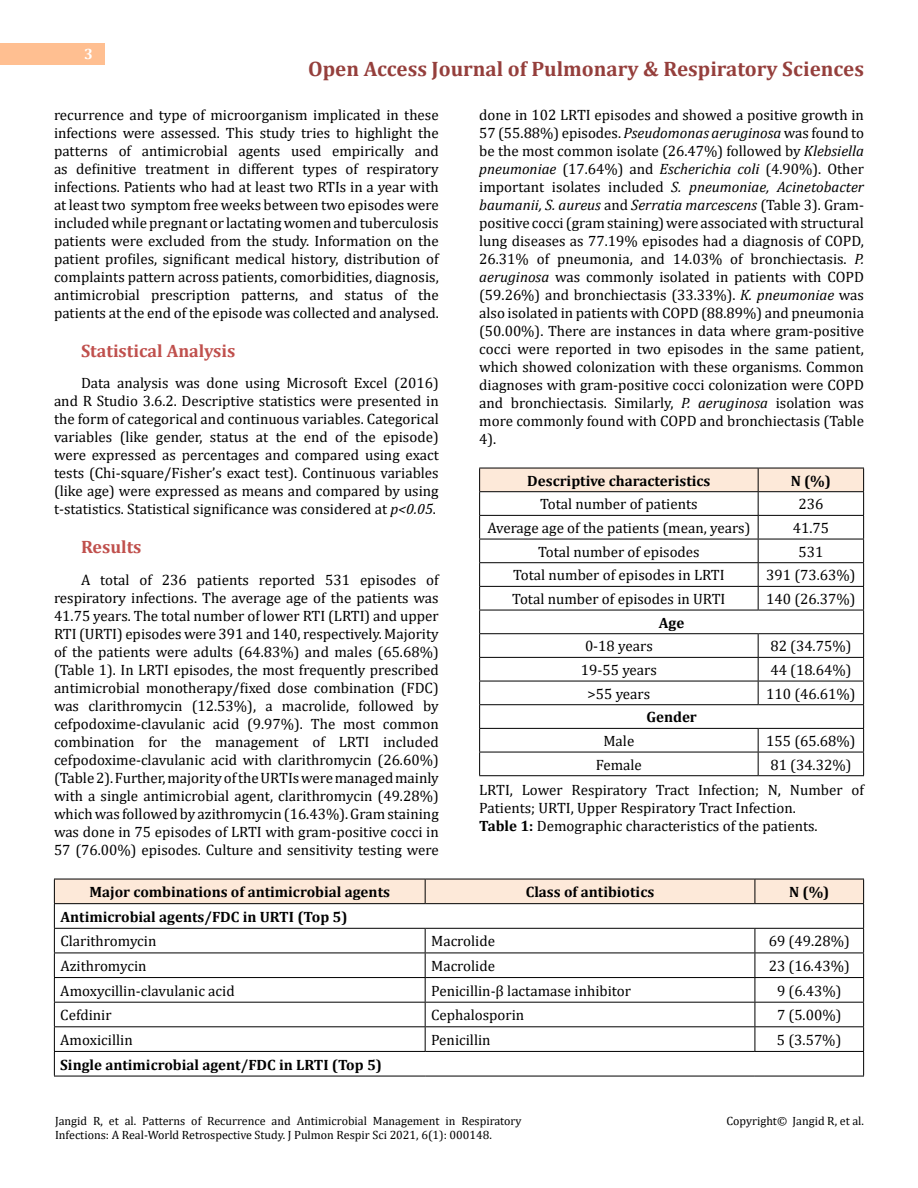
<style>
.page{position:relative;width:918px;height:1188px;background:#fff}
.page>*{position:absolute;margin:0;border:0;box-sizing:border-box;transform-origin:0 0}
.t1{font:700 21px "Cambria";color:#953f3c}
.t2{font:700 18px "Cambria";color:#c0504d}
.t3{font:15px/18px "Cambria";color:#000;text-align:justify}
.t4{font:700 15px "Cambria";color:#000}
.t5{font:700 15px "Cambria";color:#fff}
.t6{font:12px/14.4px "Cambria";color:#000}
.s1{font-style:italic}
.s2{font-weight:700}
</style>
<div class="page">
<div style="left:0;top:43px;width:105px;height:21px;background:#ffbf91"></div>
<hr style="left:479px;top:775px;width:279px;height:1px;background:#000">
<hr style="left:758px;top:775px;width:106px;height:1px;background:#000">
<svg style="left:479px;top:468px;width:385px;height:307px"></svg>
<hr style="left:54px;top:1076px;width:371px;height:1px;background:#000">
<hr style="left:425px;top:1076px;width:330px;height:1px;background:#000">
<hr style="left:755px;top:1076px;width:109px;height:1px;background:#000">
<svg style="left:54px;top:879px;width:810px;height:197px"></svg>
<p class="t5" style="left:84px;top:44px;width:10px">3</p>
<h1 class="t1" style="left:308px;top:54px;width:557px">Open Access Journal of Pulmonary &amp; Respiratory Sciences</h1>
<p class="t3" style="left:54px;top:105px;width:386px">recurrence and type of microorganism implicated in these infections were assessed. This study tries to highlight the patterns of antimicrobial agents used empirically and as definitive treatment in different types of respiratory infections. Patients who had at least two RTIs in a year with at least two symptom free weeks between two episodes were included while pregnant or lactating women and tuberculosis patients were excluded from the study. Information on the patient profiles, significant medical history, distribution of complaints pattern across patients, comorbidities, diagnosis, antimicrobial prescription patterns, and status of the patients at the end of the episode was collected and analysed.</p>
<p class="t2" style="left:81px;top:338px;width:156px">Statistical Analysis</p>
<p class="t3" style="left:54px;top:374px;width:386px;text-indent:27px">Data analysis was done using Microsoft Excel (2016) and R Studio 3.6.2. Descriptive statistics were presented in the form of categorical and continuous variables. Categorical variables (like gender, status at the end of the episode) were expressed as percentages and compared using exact tests (Chi-square/Fisher’s exact test). Continuous variables (like age) were expressed as means and compared by using t-statistics. Statistical significance was considered at <span class="s1">p&lt;0.05</span>.</p>
<p class="t2" style="left:81px;top:534px;width:62px">Results</p>
<p class="t3" style="left:54px;top:570px;width:386px;text-indent:27px">A total of 236 patients reported 531 episodes of respiratory infections. The average age of the patients was 41.75 years. The total number of lower RTI (LRTI) and upper RTI (URTI) episodes were 391 and 140, respectively. Majority of the patients were adults (64.83%) and males (65.68%) (Table 1). In LRTI episodes, the most frequently prescribed antimicrobial monotherapy/fixed dose combination (FDC) was clarithromycin (12.53%), a macrolide, followed by cefpodoxime-clavulanic acid (9.97%). The most common combination for the management of LRTI included cefpodoxime-clavulanic acid with clarithromycin (26.60%) (Table 2). Further, majority of the URTIs were managed mainly with a single antimicrobial agent, clarithromycin (49.28%) which was followed by azithromycin (16.43%). Gram staining was done in 75 episodes of LRTI with gram-positive cocci in 57 (76.00%) episodes. Culture and sensitivity testing were</p>
<p class="t3" style="left:479px;top:105px;width:386px">done in 102 LRTI episodes and showed a positive growth in 57 (55.88%) episodes. <span class="s1">Pseudomonas aeruginosa</span> was found to be the most common isolate (26.47%) followed by <span class="s1">Klebsiella pneumoniae</span> (17.64%) and <span class="s1">Escherichia coli</span> (4.90%). Other important isolates included <span class="s1">S. pneumoniae, Acinetobacter baumanii, S. aureus</span> and <span class="s1">Serratia marcescens</span> (Table 3). Gram&shy;positive cocci (gram staining) were associated with structural lung diseases as 77.19% episodes had a diagnosis of COPD, 26.31% of pneumonia, and 14.03% of bronchiectasis. <span class="s1">P. aeruginosa</span> was commonly isolated in patients with COPD (59.26%) and bronchiectasis (33.33%). <span class="s1">K. pneumoniae</span> was also isolated in patients with COPD (88.89%) and pneumonia (50.00%). There are instances in data where gram-positive cocci were reported in two episodes in the same patient, which showed colonization with these organisms. Common diagnoses with gram-positive cocci colonization were COPD and bronchiectasis. Similarly, <span class="s1">P. aeruginosa</span> isolation was more commonly found with COPD and bronchiectasis (Table 4).</p>
<p class="t4" style="left:527px;top:470px;width:185px">Descriptive characteristics</p>
<p class="t4" style="left:791px;top:470px;width:42px">N (%)</p>
<p class="t3" style="left:540px;top:495px;width:159px">Total number of patients</p>
<p class="t3" style="left:798px;top:495px;width:26px">236</p>
<p class="t3" style="left:487px;top:519px;width:265px">Average age of the patients (mean, years)</p>
<p class="t3" style="left:793px;top:519px;width:38px">41.75</p>
<p class="t3" style="left:538px;top:543px;width:163px">Total number of episodes</p>
<p class="t3" style="left:798px;top:543px;width:26px">531</p>
<p class="t3" style="left:513px;top:566px;width:213px">Total number of episodes in LRTI</p>
<p class="t3" style="left:766px;top:566px;width:91px">391 (73.63%)</p>
<p class="t3" style="left:512px;top:590px;width:215px">Total number of episodes in URTI</p>
<p class="t3" style="left:766px;top:590px;width:91px">140 (26.37%)</p>
<p class="t4" style="left:659px;top:612px;width:27px">Age</p>
<p class="t3" style="left:585px;top:637px;width:69px">0-18 years</p>
<p class="t3" style="left:770px;top:637px;width:83px">82 (34.75%)</p>
<p class="t3" style="left:581px;top:661px;width:78px">19-55 years</p>
<p class="t3" style="left:770px;top:661px;width:83px">44 (18.64%)</p>
<p class="t3" style="left:588px;top:685px;width:64px">&gt;55 years</p>
<p class="t3" style="left:766px;top:685px;width:91px">110 (46.61%)</p>
<p class="t4" style="left:646px;top:707px;width:52px">Gender</p>
<p class="t3" style="left:603px;top:732px;width:32px">Male</p>
<p class="t3" style="left:766px;top:732px;width:91px">155 (65.68%)</p>
<p class="t3" style="left:596px;top:756px;width:47px">Female</p>
<p class="t3" style="left:479px;top:752px;width:386px;line-height:25.2px;text-indent:291px">81 (34.32%)<br>LRTI, Lower Respiratory Tract Infection; N, Number of</p>
<p class="t3" style="left:479px;top:799px;width:340px">Patients; URTI, Upper Respiratory Tract Infection.<br><span class="s2">Table 1:</span> Demographic characteristics of the patients.</p>
<p class="t4" style="left:89px;top:881px;width:302px">Major combinations of antimicrobial agents</p>
<p class="t4" style="left:526px;top:881px;width:130px">Class of antibiotics</p>
<p class="t4" style="left:789px;top:881px;width:42px">N (%)</p>
<p class="t4" style="left:60px;top:906px;width:289px">Antimicrobial agents/FDC in URTI (Top 5)</p>
<p class="t3" style="left:60px;top:932px;width:98px">Clarithromycin</p>
<p class="t3" style="left:431px;top:932px;width:65px">Macrolide</p>
<p class="t3" style="left:769px;top:932px;width:83px">69 (49.28%)</p>
<p class="t3" style="left:60px;top:957px;width:88px">Azithromycin</p>
<p class="t3" style="left:431px;top:957px;width:65px">Macrolide</p>
<p class="t3" style="left:769px;top:957px;width:83px">23 (16.43%)</p>
<p class="t3" style="left:60px;top:982px;width:176px">Amoxycillin-clavulanic acid</p>
<p class="t3" style="left:431px;top:982px;width:201px">Penicillin-β lactamase inhibitor</p>
<p class="t3" style="left:777px;top:982px;width:66px">9 (6.43%)</p>
<p class="t3" style="left:60px;top:1006px;width:53px">Cefdinir</p>
<p class="t3" style="left:431px;top:1006px;width:95px">Cephalosporin</p>
<p class="t3" style="left:777px;top:1006px;width:66px">7 (5.00%)</p>
<p class="t3" style="left:60px;top:1031px;width:74px">Amoxicillin</p>
<p class="t3" style="left:431px;top:1031px;width:61px">Penicillin</p>
<p class="t3" style="left:777px;top:1031px;width:66px">5 (3.57%)</p>
<p class="t4" style="left:60px;top:1054px;width:323px">Single antimicrobial agent/FDC in LRTI (Top 5)</p>
<p class="t6" style="left:55px;top:1114px;width:468px">Jangid R, et al. Patterns of Recurrence and Antimicrobial Management in Respiratory<br>Infections: A Real-World Retrospective Study. J Pulmon Respir Sci 2021, 6(1): 000148.</p>
<p class="t6" style="left:727px;top:1114px;width:139px">Copyright© Jangid R, et al.</p>
</div>
